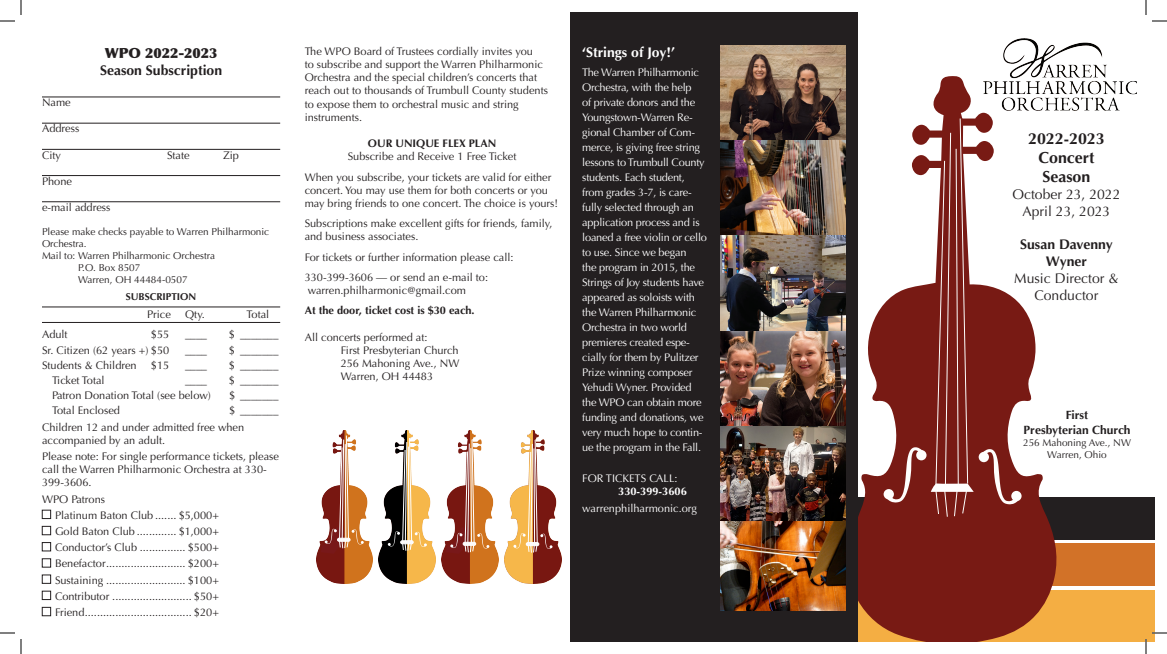
<style>
.page{position:relative;width:1167px;height:654px;background:#fff}
.page>*{position:absolute;margin:0;border:0;box-sizing:border-box;transform-origin:0 0}
.t1{font:700 16px "Optima";color:#231f20}
.t2{font:14px/16.8px "Optima";color:#231f20;text-align:center}
.t3{font:700 14px/16.8px "Optima";color:#231f20;text-align:center}
.t4{font:700 14px "Optima";color:#fff}
.t5{font:900 14px "Optima";color:#231f20}
.t6{font:700 12px "Optima";color:#231f20}
.t7{font:11px/13.2px "Optima";color:#231f20}
.t8{font:11px/15px "Optima";letter-spacing:-.02em;color:#fff}
.t9{font:11px/13.2px "Optima";color:#fff}
.t10{font:700 11px "Optima";color:#231f20}
.t11{font:10px/12px "Optima";color:#231f20}
.t12{font:700 10px "Optima";color:#231f20}
.s1{font-weight:700}
</style>
<div class="page">
<div style="left:858px;top:590px;width:297px;height:52px;background:#f4ae43"></div>
<div style="left:858px;top:544px;width:297px;height:42px;background:#d27228"></div>
<div style="left:858px;top:497px;width:297px;height:42px;background:#231f20"></div>
<svg style="left:858px;top:76px;width:202px;height:566px"></svg>
<div style="left:884px;top:489px;width:10px;height:10px;background:#fefefd;border-radius:50%"></div>
<svg style="left:1011px;top:491px;width:11px;height:10px"></svg>
<svg style="left:886px;top:113px;width:133px;height:405px"></svg>
<div style="left:572px;top:14px;width:284px;height:626px;background:#231f20"></div>
<div style="left:570px;top:12px;width:288px;height:630px;border:5px solid #231f20"></div>
<hr style="left:42px;top:97px;width:238px;height:1px;background:#231f20">
<hr style="left:42px;top:123px;width:238px;height:1px;background:#231f20">
<hr style="left:42px;top:149px;width:238px;height:1px;background:#231f20">
<hr style="left:42px;top:175px;width:238px;height:1px;background:#231f20">
<hr style="left:42px;top:202px;width:238px;height:1px;background:#231f20">
<hr style="left:42px;top:307px;width:238px;height:1px;background:#231f20">
<hr style="left:42px;top:322px;width:238px;height:1px;background:#231f20">
<div style="left:42px;top:510px;width:9px;height:9px;border:1px solid #231f20"></div>
<div style="left:42px;top:526px;width:9px;height:9px;border:1px solid #231f20"></div>
<div style="left:42px;top:542px;width:9px;height:9px;border:1px solid #231f20"></div>
<div style="left:42px;top:559px;width:9px;height:8px;border:1px solid #231f20"></div>
<div style="left:42px;top:575px;width:9px;height:9px;border:1px solid #231f20"></div>
<div style="left:42px;top:591px;width:9px;height:9px;border:1px solid #231f20"></div>
<div style="left:42px;top:607px;width:9px;height:9px;border:1px solid #231f20"></div>
<img style="left:316px;top:431px;width:57px;height:152px">
<img style="left:505px;top:431px;width:56px;height:152px">
<img style="left:442px;top:431px;width:56px;height:152px">
<img style="left:379px;top:431px;width:56px;height:152px">
<svg style="left:513px;top:440px;width:40px;height:113px"></svg>
<div style="left:526px;top:542px;width:13px;height:4px;border:1px solid #fff;border-radius:2px"></div>
<svg style="left:450px;top:439px;width:39px;height:114px"></svg>
<svg style="left:388px;top:438px;width:39px;height:113px"></svg>
<svg style="left:325px;top:435px;width:39px;height:114px"></svg>
<img style="left:983px;top:38px;width:154px;height:72px">
<img style="left:720px;top:46px;width:125px;height:564px">
<svg style="left:0;top:0;width:22px;height:22px"></svg>
<svg style="left:0;top:632px;width:22px;height:22px"></svg>
<svg style="left:1145px;top:0;width:22px;height:22px"></svg>
<svg style="left:1145px;top:632px;width:22px;height:22px"></svg>
<p class="t5" style="left:105px;top:45px;width:114px">WPO 2022-2023</p>
<p class="t3" style="left:100px;top:62px;width:124px">Season Subscription</p>
<p class="t7" style="left:42px;top:96px;width:30px">Name</p>
<p class="t7" style="left:42px;top:122px;width:39px">Address</p>
<p class="t7" style="left:42px;top:148px;width:20px">City</p>
<p class="t7" style="left:167px;top:148px;width:24px">State</p>
<p class="t7" style="left:223px;top:148px;width:17px">Zip</p>
<p class="t7" style="left:42px;top:175px;width:31px">Phone</p>
<p class="t7" style="left:42px;top:201px;width:70px">e-mail address</p>
<p class="t11" style="left:42px;top:226px;width:229px">Please make checks payable to Warren Philharmonic<br>Orchestra.</p>
<p class="t11" style="left:42px;top:250px;width:175px">Mail to: Warren Philharmonic Orchestra</p>
<p class="t11" style="left:78px;top:262px;width:64px">P.O. Box 8507</p>
<p class="t11" style="left:78px;top:274px;width:111px">Warren, OH 44484-0507</p>
<p class="t12" style="left:126px;top:291px;width:72px">SUBSCRIPTION</p>
<p class="t7" style="left:147px;top:308px;width:25px">Price</p>
<p class="t7" style="left:185px;top:308px;width:21px">Qty.</p>
<p class="t7" style="left:247px;top:308px;width:24px">Total</p>
<p class="t7" style="left:42px;top:328px;width:27px">Adult</p>
<p class="t7" style="left:151px;top:328px;width:20px">$55</p>
<p class="t7" style="left:185px;top:328px;width:23px">____</p>
<p class="t7" style="left:229px;top:328px;width:51px">$ _______</p>
<p class="t7" style="left:42px;top:343px;width:129px">Sr. Citizen (62 years +) $50</p>
<p class="t7" style="left:185px;top:343px;width:23px">____</p>
<p class="t7" style="left:229px;top:343px;width:51px">$ _______</p>
<p class="t7" style="left:42px;top:359px;width:96px">Students &amp; Children</p>
<p class="t7" style="left:151px;top:359px;width:20px">$15</p>
<p class="t7" style="left:185px;top:359px;width:23px">____</p>
<p class="t7" style="left:229px;top:359px;width:51px">$ _______</p>
<p class="t7" style="left:52px;top:374px;width:54px">Ticket Total</p>
<p class="t7" style="left:185px;top:374px;width:23px">____</p>
<p class="t7" style="left:229px;top:374px;width:51px">$ _______</p>
<p class="t7" style="left:52px;top:389px;width:160px">Patron Donation Total (see below)</p>
<p class="t7" style="left:229px;top:389px;width:51px">$ _______</p>
<p class="t7" style="left:52px;top:404px;width:69px">Total Enclosed</p>
<p class="t7" style="left:229px;top:404px;width:51px">$ _______</p>
<p class="t7" style="left:42px;top:420px;width:204px">Children 12 and under admitted free when accompanied by an adult.</p>
<p class="t7" style="left:42px;top:450px;width:239px">Please note: For single performance tickets, please call the Warren Philharmonic Orchestra at 330-<br>399-3606.</p>
<p class="t7" style="left:42px;top:492px;width:65px">WPO Patrons</p>
<p class="t7" style="left:55px;top:509px;width:165px">Platinum Baton Club ....... $5,000+</p>
<p class="t7" style="left:55px;top:525px;width:165px">Gold Baton Club ............. $1,000+</p>
<p class="t7" style="left:55px;top:541px;width:165px">Conductor’s Club ............... $500+</p>
<p class="t7" style="left:55px;top:557px;width:165px">Benefactor.......................... $200+</p>
<p class="t7" style="left:55px;top:573px;width:165px">Sustaining .......................... $100+</p>
<p class="t7" style="left:55px;top:590px;width:165px">Contributor .......................... $50+</p>
<p class="t7" style="left:55px;top:606px;width:165px">Friend................................... $20+</p>
<p class="t7" style="left:305px;top:45px;width:245px">The WPO Board of Trustees cordially invites you<br>to subscribe and support the Warren Philharmonic Orchestra and the special children’s concerts that reach out to thousands of Trumbull County students to expose them to orchestral music and string instruments.</p>
<p class="t10" style="left:368px;top:137px;width:130px">OUR UNIQUE FLEX PLAN</p>
<p class="t7" style="left:348px;top:150px;width:170px">Subscribe and Receive 1 Free Ticket</p>
<p class="t7" style="left:305px;top:170px;width:255px">When you subscribe, your tickets are valid for either concert. You may use them for both concerts or you may bring friends to one concert. The choice is yours!</p>
<p class="t7" style="left:305px;top:217px;width:249px">Subscriptions make excellent gifts for friends, family, and business associates.</p>
<p class="t7" style="left:305px;top:250px;width:210px">For tickets or further information please call:</p>
<p class="t7" style="left:305px;top:271px;width:185px">330-399-3606 — or send an e-mail to: warren.philharmonic@gmail.com</p>
<p class="t10" style="left:305px;top:304px;width:171px">At the door, ticket cost is $30 each.</p>
<p class="t7" style="left:305px;top:330px;width:124px">All concerts performed at:</p>
<p class="t7" style="left:341px;top:344px;width:119px">First Presbyterian Church</p>
<p class="t7" style="left:341px;top:357px;width:120px">256 Mahoning Ave., NW</p>
<p class="t7" style="left:341px;top:370px;width:94px">Warren, OH 44483</p>
<p class="t4" style="left:582px;top:44px;width:94px">‘Strings of Joy!’</p>
<p class="t8" style="left:582px;top:65px;width:126px">The Warren Philharmonic<br>Orchestra, with the help<br>of private donors and the<br>Youngstown-Warren Re&shy;gional Chamber of Com&shy;merce, is giving free string lessons to Trumbull County students. Each student, from grades 3-7, is care&shy;fully selected through an application process and is loaned a free violin or cello to use. Since we began<br>the program in 2015, the<br>Strings of Joy students have appeared as soloists with the Warren Philharmonic<br>Orchestra in two world premieres created espe&shy;cially for them by Pulitzer<br>Prize winning composer<br>Yehudi Wyner. Provided the WPO can obtain more funding and donations, we very much hope to contin&shy;ue the program in the Fall.</p>
<p class="t9" style="left:618px;top:472px;width:70px;text-indent:-36px">FOR TICKETS CALL:<br><span class="s1">330-399-3606</span></p>
<p class="t9" style="left:582px;top:502px;width:116px">warrenphilharmonic.org</p>
<p class="t1" style="left:1028px;top:129px;width:78px">2022-2023</p>
<p class="t1" style="left:1038px;top:148px;width:58px">Concert</p>
<p class="t1" style="left:1042px;top:167px;width:50px">Season</p>
<p class="t2" style="left:1012px;top:186px;width:110px">October 23, 2022</p>
<p class="t2" style="left:1022px;top:203px;width:89px">April 23, 2023</p>
<p class="t3" style="left:1020px;top:236px;width:94px">Susan Davenny<br>Wyner</p>
<p class="t2" style="left:1014px;top:270px;width:106px">Music Director &amp;<br>Conductor</p>
<p class="t6" style="left:1066px;top:408px;width:24px">First</p>
<p class="t6" style="left:1024px;top:423px;width:108px">Presbyterian Church</p>
<p class="t11" style="left:1023px;top:437px;width:109px">256 Mahoning Ave., NW</p>
<p class="t11" style="left:1047px;top:449px;width:61px">Warren, Ohio</p>
</div>
